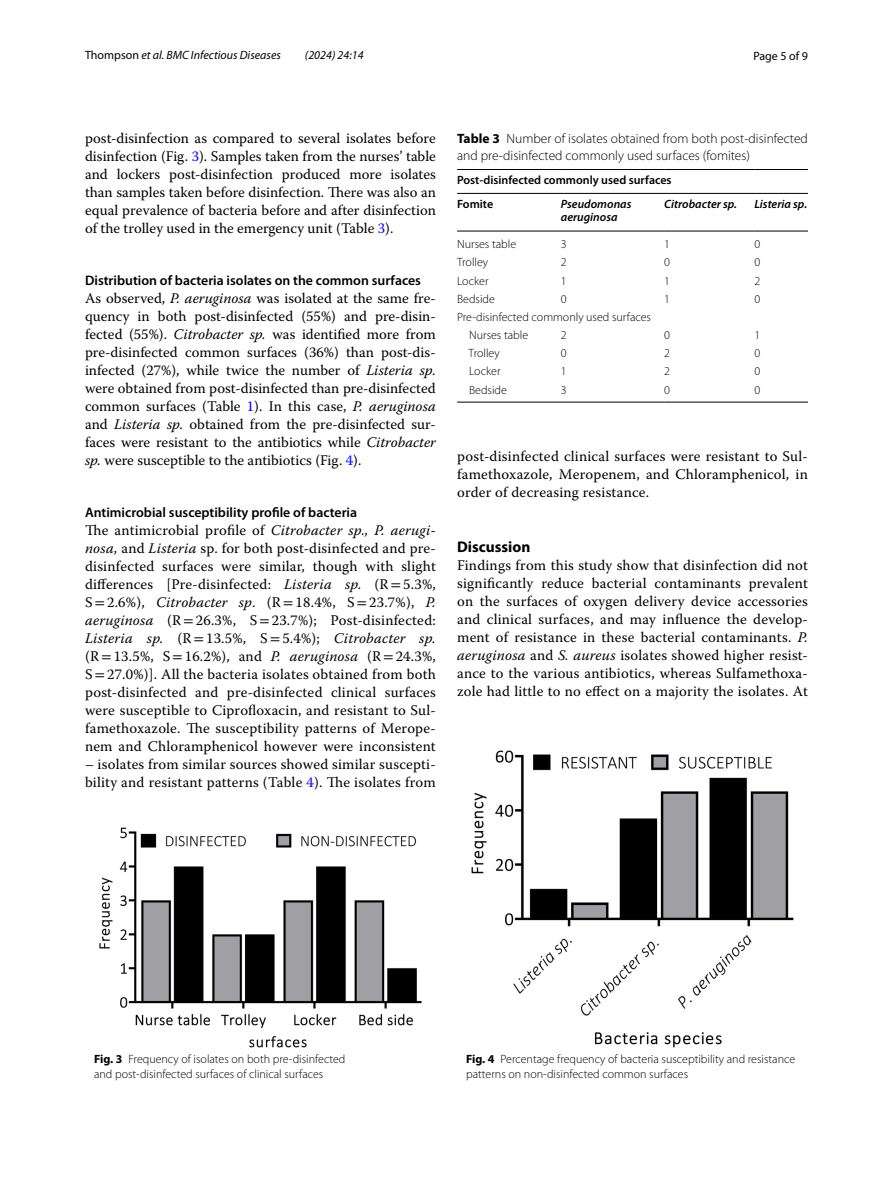
<style>
.page{position:relative;width:893px;height:1187px;background:#fff}
.page>*{position:absolute;margin:0;border:0;box-sizing:border-box;transform-origin:0 0}
.t1{font:700 15.45px "Myriad Pro";color:#000}
.t2{font:14.7px/18px "Warnock Pro";letter-spacing:.015em;color:#000;text-align:justify}
.t3{font:600 13.8px "Myriad Pro";color:#000}
.t4{font:300 13.5px/16.5px "Myriad Pro";color:#000}
.t5{font:300 12px/15px "Myriad Pro";color:#000}
.t6{font:italic 600 12px/13.5px "Myriad Pro";color:#000}
.t7{font:italic 12px "Myriad Pro";color:#000}
.t8{font:600 12px/23.9px "Myriad Pro";color:#000}
.t9{font:12px "Myriad Pro";color:#000}
.s1{font-style:normal}
.s2{color:#00f}
.s3{font-style:italic}
.s4{font-family:"STIX"}
.s5{font-weight:700}
</style>
<div class="page">
<img style="left:100px;top:827px;width:321px;height:220px">
<hr style="left:457px;top:169px;width:104px;height:1px;background:#000">
<hr style="left:561px;top:169px;width:103px;height:1px;background:#000">
<hr style="left:664px;top:169px;width:90px;height:1px;background:#000">
<hr style="left:754px;top:169px;width:54px;height:1px;background:#000">
<hr style="left:457px;top:231px;width:104px;height:1px;background:#000">
<hr style="left:561px;top:231px;width:103px;height:1px;background:#000">
<hr style="left:664px;top:231px;width:90px;height:1px;background:#000">
<hr style="left:754px;top:231px;width:54px;height:1px;background:#000">
<hr style="left:457px;top:402px;width:104px;height:1px;background:#000">
<hr style="left:561px;top:402px;width:103px;height:1px;background:#000">
<hr style="left:664px;top:402px;width:90px;height:1px;background:#000">
<hr style="left:754px;top:402px;width:54px;height:1px;background:#000">
<hr style="left:457px;top:193px;width:351px;height:1px;background:#000">
<img style="left:472px;top:750px;width:321px;height:297px">
<p class="t7" style="left:85px;top:48px;width:197px"><span class="s1">Thompson</span> et al. BMC Infectious Diseases</p>
<p class="t7" style="left:305px;top:48px;width:60px">(2024) 24:14</p>
<p class="t9" style="left:753px;top:48px;width:56px">Page 5 of 9</p>
<p class="t2" style="left:85px;top:128px;width:352px">post-disinfection as compared to several isolates before disinfection (Fig. <span class="s2">3</span>). Samples taken from the nurses’ table and lockers post-disinfection produced more isolates than samples taken before disinfection. There was also an equal prevalence of bacteria before and after disinfection of the trolley used in the emergency unit (Table <span class="s2">3</span>).</p>
<p class="t3" style="left:85px;top:271px;width:337px">Distribution of bacteria isolates on the common surfaces</p>
<p class="t2" style="left:85px;top:289px;width:352px">As observed, <span class="s3">P. aeruginosa</span> was isolated at the same fre&shy;quency in both post-disinfected (55%) and pre-disin&shy;fected (55%). <span class="s3">Citrobacter sp.</span> was identified more from pre-disinfected common surfaces (36%) than post-dis&shy;infected (27%), while twice the number of <span class="s3">Listeria sp. </span>were obtained from post-disinfected than pre-disinfected common surfaces (Table <span class="s2">1</span>). In this case, <span class="s3">P. aeruginosa </span>and <span class="s3">Listeria sp.</span> obtained from the pre-disinfected sur&shy;faces were resistant to the antibiotics while <span class="s3">Citrobacter sp.</span> were susceptible to the antibiotics (Fig. <span class="s2">4</span>).</p>
<p class="t3" style="left:85px;top:504px;width:274px">Antimicrobial susceptibility profile of bacteria</p>
<p class="t2" style="left:85px;top:521px;width:352px">The antimicrobial profile of <span class="s3">Citrobacter sp., P. aerugi&shy;nosa,</span> and <span class="s3">Listeria</span> sp. for both post-disinfected and pre&shy;disinfected surfaces were similar, though with slight differences [Pre-disinfected: <span class="s3">Listeria sp.</span> (R<span class="s4">=</span>5.3%, S<span class="s4">=</span>2.6%), <span class="s3">Citrobacter sp</span>. (R<span class="s4">=</span>18.4%, S<span class="s4">=</span>23.7%), <span class="s3">P. aeruginosa</span> (R<span class="s4">=</span>26.3%, S<span class="s4">=</span>23.7%); Post-disinfected:<br><span class="s3">Listeria sp.</span> (R<span class="s4">=</span>13.5%, S<span class="s4">=</span>5.4%); <span class="s3">Citrobacter sp. </span>(R<span class="s4">=</span>13.5%, S<span class="s4">=</span>16.2%), and <span class="s3">P. aeruginosa</span> (R<span class="s4">=</span>24.3%, S<span class="s4">=</span>27.0%)]. All the bacteria isolates obtained from both post-disinfected and pre-disinfected clinical surfaces were susceptible to Ciprofloxacin, and resistant to Sul&shy;famethoxazole. The susceptibility patterns of Merope&shy;nem and Chloramphenicol however were inconsistent</p>
<p class="t2" style="left:85px;top:755px;width:352px">– isolates from similar sources showed similar suscepti&shy;bility and resistant patterns (Table <span class="s2">4</span>). The isolates from</p>
<p class="t4" style="left:457px;top:130px;width:352px"><span class="s5">Table 3</span> Number of isolates obtained from both post-disinfected and pre-disinfected commonly used surfaces (fomites)</p>
<p class="t8" style="left:457px;top:168px;width:216px">Post-disinfected commonly used surfaces<br>Fomite</p>
<p class="t6" style="left:561px;top:197px;width:72px">Pseudomonas aeruginosa</p>
<p class="t6" style="left:664px;top:197px;width:74px">Citrobacter sp.</p>
<p class="t6" style="left:754px;top:197px;width:54px">Listeria sp.</p>
<p class="t5" style="left:457px;top:237px;width:61px">Nurses table</p>
<p class="t5" style="left:561px;top:237px;width:7px">3</p>
<p class="t5" style="left:664px;top:237px;width:7px">1</p>
<p class="t5" style="left:754px;top:237px;width:7px">0</p>
<p class="t5" style="left:457px;top:255px;width:33px">Trolley</p>
<p class="t5" style="left:561px;top:255px;width:7px">2</p>
<p class="t5" style="left:664px;top:255px;width:7px">0</p>
<p class="t5" style="left:754px;top:255px;width:7px">0</p>
<p class="t5" style="left:457px;top:273px;width:33px">Locker</p>
<p class="t5" style="left:561px;top:273px;width:7px">1</p>
<p class="t5" style="left:664px;top:273px;width:7px">1</p>
<p class="t5" style="left:754px;top:273px;width:7px">2</p>
<p class="t5" style="left:457px;top:291px;width:39px">Bedside</p>
<p class="t5" style="left:561px;top:291px;width:7px">0</p>
<p class="t5" style="left:664px;top:291px;width:7px">1</p>
<p class="t5" style="left:754px;top:291px;width:7px">0</p>
<p class="t5" style="left:469px;top:308px;width:183px;line-height:18.1px;text-indent:-12px">Pre-disinfected commonly used surfaces<br>Nurses table</p>
<p class="t5" style="left:561px;top:327px;width:7px">2</p>
<p class="t5" style="left:664px;top:327px;width:7px">0</p>
<p class="t5" style="left:754px;top:327px;width:7px">1</p>
<p class="t5" style="left:469px;top:346px;width:33px">Trolley</p>
<p class="t5" style="left:561px;top:346px;width:7px">0</p>
<p class="t5" style="left:664px;top:346px;width:7px">2</p>
<p class="t5" style="left:754px;top:346px;width:7px">0</p>
<p class="t5" style="left:469px;top:364px;width:33px">Locker</p>
<p class="t5" style="left:561px;top:364px;width:7px">1</p>
<p class="t5" style="left:664px;top:364px;width:7px">2</p>
<p class="t5" style="left:754px;top:364px;width:7px">0</p>
<p class="t5" style="left:469px;top:382px;width:39px">Bedside</p>
<p class="t5" style="left:561px;top:382px;width:7px">3</p>
<p class="t5" style="left:664px;top:382px;width:7px">0</p>
<p class="t5" style="left:754px;top:382px;width:7px">0</p>
<p class="t2" style="left:457px;top:447px;width:352px">post-disinfected clinical surfaces were resistant to Sul&shy;famethoxazole, Meropenem, and Chloramphenicol, in order of decreasing resistance.</p>
<p class="t1" style="left:457px;top:537px;width:75px">Discussion</p>
<p class="t2" style="left:457px;top:556px;width:352px">Findings from this study show that disinfection did not significantly reduce bacterial contaminants prevalent on the surfaces of oxygen delivery device accessories and clinical surfaces, and may influence the develop&shy;ment of resistance in these bacterial contaminants. <span class="s3">P. aeruginosa</span> and <span class="s3">S. aureus</span> isolates showed higher resist&shy;ance to the various antibiotics, whereas Sulfamethoxa&shy;zole had little to no effect on a majority the isolates. At</p>
<p class="t5" style="left:94px;top:1051px;width:253px"><span class="s5">Fig. 3</span> Frequency of isolates on both pre-disinfected and post-disinfected surfaces of clinical surfaces</p>
<p class="t5" style="left:466px;top:1051px;width:331px"><span class="s5">Fig. 4</span> Percentage frequency of bacteria susceptibility and resistance patterns on non-disinfected common surfaces</p>
</div>
